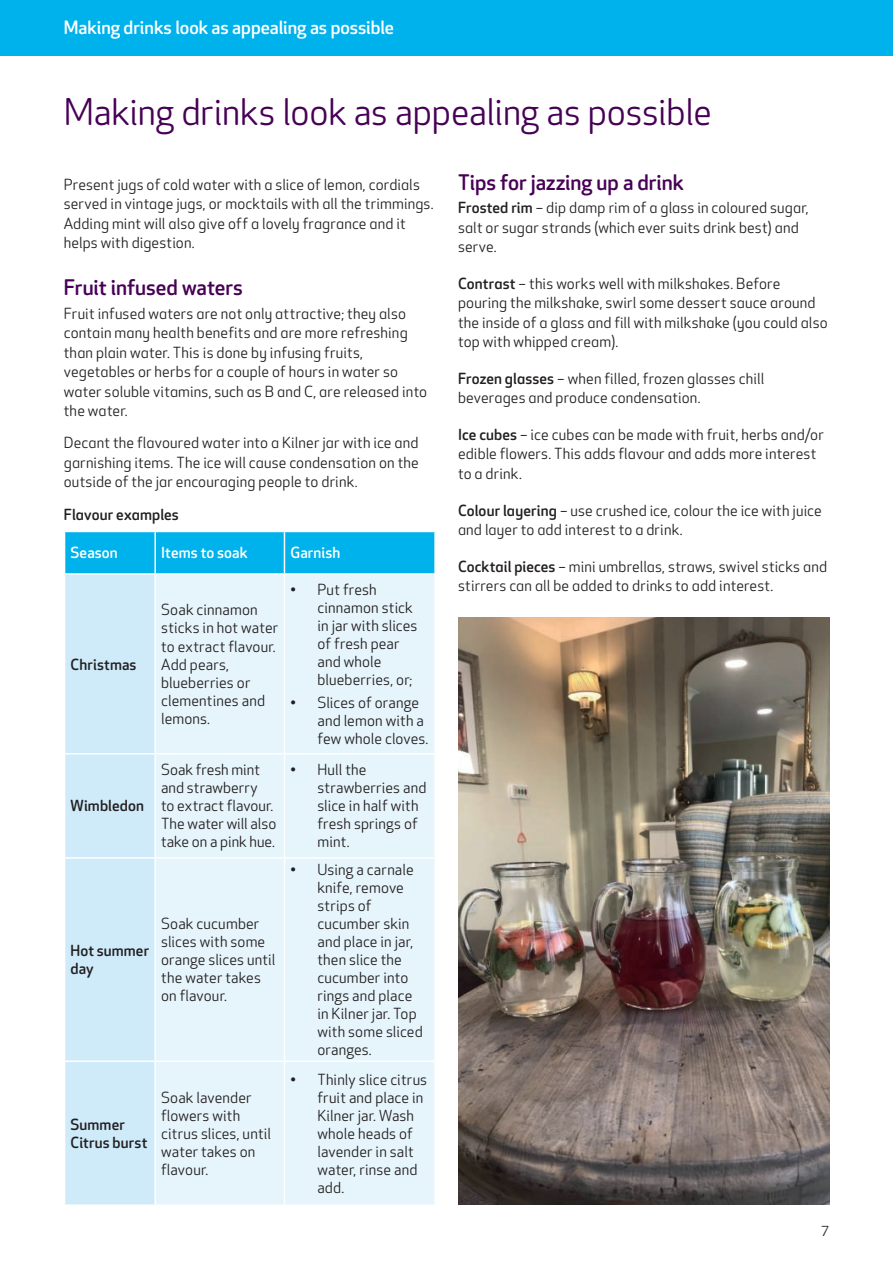
<style>
.page{position:relative;width:893px;height:1263px;background:#fff}
.page>*{position:absolute;margin:0;border:0;box-sizing:border-box;transform-origin:0 0}
.t1{font:36px "Apex Rounded";letter-spacing:-.005em;color:#470055}
.t2{font:500 21px "Apex Rounded";color:#470055}
.t3{font:500 18px "Apex Rounded";color:#fff}
.t4{font:15px/18px "Apex Rounded";letter-spacing:.01em;color:#231f20}
.t5{font:500 15px/18px "Apex Rounded";letter-spacing:.01em;color:#231f20}
.t6{font:500 15px "Apex Rounded";letter-spacing:.005em;color:#fff}
.t7{font:13.5px "Apex Rounded";color:#231f20}
.s1{font-weight:500}
</style>
<div class="page">
<div style="left:0;top:0;width:893px;height:55px;background:#00b2ec"></div>
<div style="left:65px;top:532px;width:369px;height:41px;background:#00b2ec"></div>
<div style="left:65px;top:575px;width:89px;height:629px;background:#cfebfa"></div>
<div style="left:156px;top:575px;width:278px;height:629px;background:#e6f5fc"></div>
<hr style="left:284px;top:753px;width:152px;height:1px;background:#fff">
<hr style="left:284px;top:857px;width:152px;height:2px;background:#fff">
<hr style="left:284px;top:1060px;width:152px;height:2px;background:#fff">
<hr style="left:154px;top:532px;width:2px;height:41px;background:#fff">
<hr style="left:284px;top:532px;width:1px;height:41px;background:#fff">
<hr style="left:284px;top:575px;width:1px;height:178px;background:#fff">
<hr style="left:64px;top:753px;width:91px;height:1px;background:#fff">
<hr style="left:155px;top:753px;width:129px;height:1px;background:#fff">
<hr style="left:284px;top:754px;width:1px;height:103px;background:#fff">
<hr style="left:64px;top:857px;width:91px;height:2px;background:#fff">
<hr style="left:155px;top:857px;width:129px;height:2px;background:#fff">
<hr style="left:284px;top:859px;width:1px;height:201px;background:#fff">
<hr style="left:64px;top:1060px;width:91px;height:2px;background:#fff">
<hr style="left:155px;top:1060px;width:129px;height:2px;background:#fff">
<hr style="left:284px;top:1062px;width:1px;height:142px;background:#fff">
<img style="left:458px;top:618px;width:371px;height:586px">
<p class="t3" style="left:64px;top:18px;width:332px">Making drinks look as appealing as possible</p>
<h1 class="t1" style="left:64px;top:92px;width:649px">Making drinks look as appealing as possible</h1>
<p class="t4" style="left:64px;top:175px;width:371px;line-height:19.5px">Present jugs of cold water with a slice of lemon, cordials served in vintage jugs, or mocktails with all the trimmings.<br>Adding mint will also give off a lovely fragrance and it helps with digestion.</p>
<h2 class="t2" style="left:64px;top:275px;width:181px">Fruit infused waters</h2>
<p class="t4" style="left:64px;top:304px;width:365px;line-height:19.5px">Fruit infused waters are not only attractive; they also contain many health benefits and are more refreshing than plain water. This is done by infusing fruits, vegetables or herbs for a couple of hours in water so water soluble vitamins, such as B and C, are released into the water.</p>
<p class="t4" style="left:64px;top:434px;width:357px;line-height:19.5px;text-align:justify">Decant the flavoured water into a Kilner jar with ice and garnishing items. The ice will cause condensation on the outside of the jar encouraging people to drink.</p>
<p class="t5" style="left:64px;top:506px;width:117px">Flavour examples</p>
<p class="t6" style="left:71px;top:544px;width:49px">Season</p>
<p class="t6" style="left:161px;top:544px;width:88px">Items to soak</p>
<p class="t6" style="left:290px;top:544px;width:52px">Garnish</p>
<p class="t5" style="left:71px;top:655px;width:68px">Christmas</p>
<p class="t5" style="left:70px;top:797px;width:75px">Wimbledon</p>
<p class="t5" style="left:70px;top:942px;width:80px">Hot summer day</p>
<p class="t5" style="left:70px;top:1116px;width:79px">Summer<br>Citrus burst</p>
<p class="t4" style="left:161px;top:602px;width:119px">Soak cinnamon sticks in hot water to extract flavour.<br>Add pears, blueberries or clementines and lemons.</p>
<p class="t4" style="left:317px;top:581px;width:102px;text-indent:-27px">• Put fresh cinnamon stick in jar with slices of fresh pear and whole blueberries, or;</p>
<p class="t4" style="left:317px;top:694px;width:112px;text-indent:-27px">• Slices of orange and lemon with a few whole cloves.</p>
<p class="t4" style="left:161px;top:761px;width:117px">Soak fresh mint and strawberry<br>to extract flavour.<br>The water will also take on a pink hue.</p>
<p class="t4" style="left:317px;top:761px;width:110px;text-indent:-27px">• Hull the strawberries and slice in half with fresh springs of mint.</p>
<p class="t4" style="left:161px;top:915px;width:116px">Soak cucumber slices with some orange slices until the water takes on flavour.</p>
<p class="t4" style="left:161px;top:1089px;width:111px">Soak lavender flowers with citrus slices, until water takes on flavour.</p>
<p class="t4" style="left:317px;top:861px;width:107px;text-indent:-27px">• Using a carnale knife, remove strips of cucumber skin and place in jar, then slice the cucumber into rings and place in Kilner jar. Top with some sliced oranges.</p>
<p class="t4" style="left:317px;top:1071px;width:111px;text-indent:-27px">• Thinly slice citrus fruit and place in<br>Kilner jar. Wash whole heads of lavender in salt water, rinse and add.</p>
<h2 class="t2" style="left:458px;top:170px;width:227px">Tips for jazzing up a drink</h2>
<p class="t4" style="left:458px;top:199px;width:352px;line-height:19.5px"><span class="s1">Frosted rim</span> – dip damp rim of a glass in coloured sugar, salt or sugar strands (which ever suits drink best) and serve.</p>
<p class="t4" style="left:458px;top:274px;width:371px;line-height:19.5px"><span class="s1">Contrast</span> – this works well with milkshakes. Before pouring the milkshake, swirl some dessert sauce around the inside of a glass and fill with milkshake (you could also top with whipped cream).</p>
<p class="t4" style="left:458px;top:369px;width:308px;line-height:19.5px"><span class="s1">Frozen glasses</span> – when filled, frozen glasses chill beverages and produce condensation.</p>
<p class="t4" style="left:458px;top:425px;width:367px;line-height:19.5px"><span class="s1">Ice cubes</span> – ice cubes can be made with fruit, herbs and/or edible flowers. This adds flavour and adds more interest to a drink.</p>
<p class="t4" style="left:458px;top:501px;width:365px;line-height:19.5px"><span class="s1">Colour layering</span> – use crushed ice, colour the ice with juice and layer to add interest to a drink.</p>
<p class="t4" style="left:458px;top:557px;width:371px;line-height:19.5px"><span class="s1">Cocktail pieces</span> – mini umbrellas, straws, swivel sticks and stirrers can all be added to drinks to add interest.</p>
<p class="t7" style="left:821px;top:1224px;width:10px">7</p>
</div>
